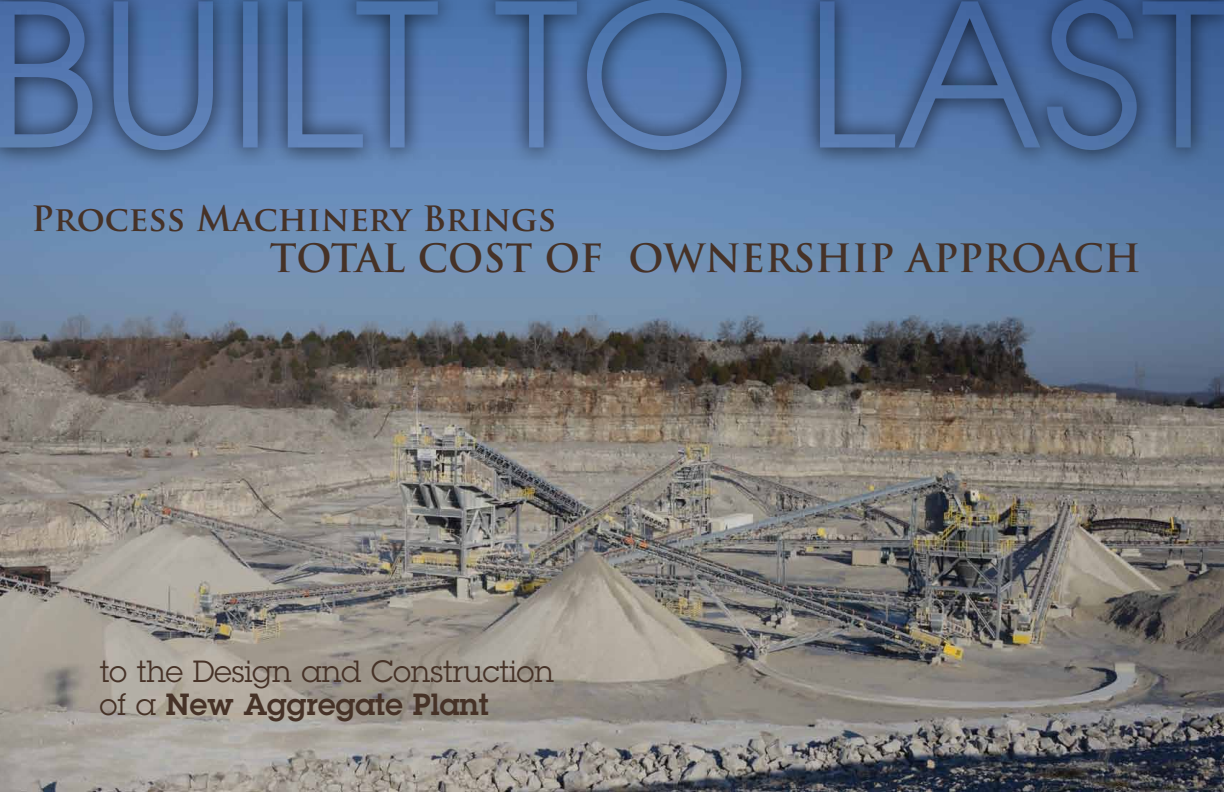
<style>
.page{position:relative;width:1224px;height:792px;background:#fff}
.page>*{position:absolute;margin:0;border:0;box-sizing:border-box;transform-origin:0 0}
.t1{font:700 38px "Trajan Pro";color:#463227}
.t2{font:700 34px "Trajan Pro";color:#463227}
.t3{font:30px/33px "Lubalin Graph";color:#463227}
.s1{font-weight:600}
</style>
<div class="page">
<img style="left:0;top:170px;width:1224px;height:622px">
<div style="left:0;top:0;width:1224px;height:170px;background:#000;opacity:.75"></div>
<svg style="left:0;top:0;width:1224px;height:150px;background:#4b6da0"></svg>
<p class="t2" style="left:31px;top:198px;width:526px">Process Machinery Brings</p>
<p class="t1" style="left:270px;top:235px;width:872px">TOTAL COST OF OWNERSHIP APPROACH</p>
<p class="t3" style="left:100px;top:655px;width:456px">to the Design and Construction of a <span class="s1">New Aggregate Plant</span></p>
</div>
